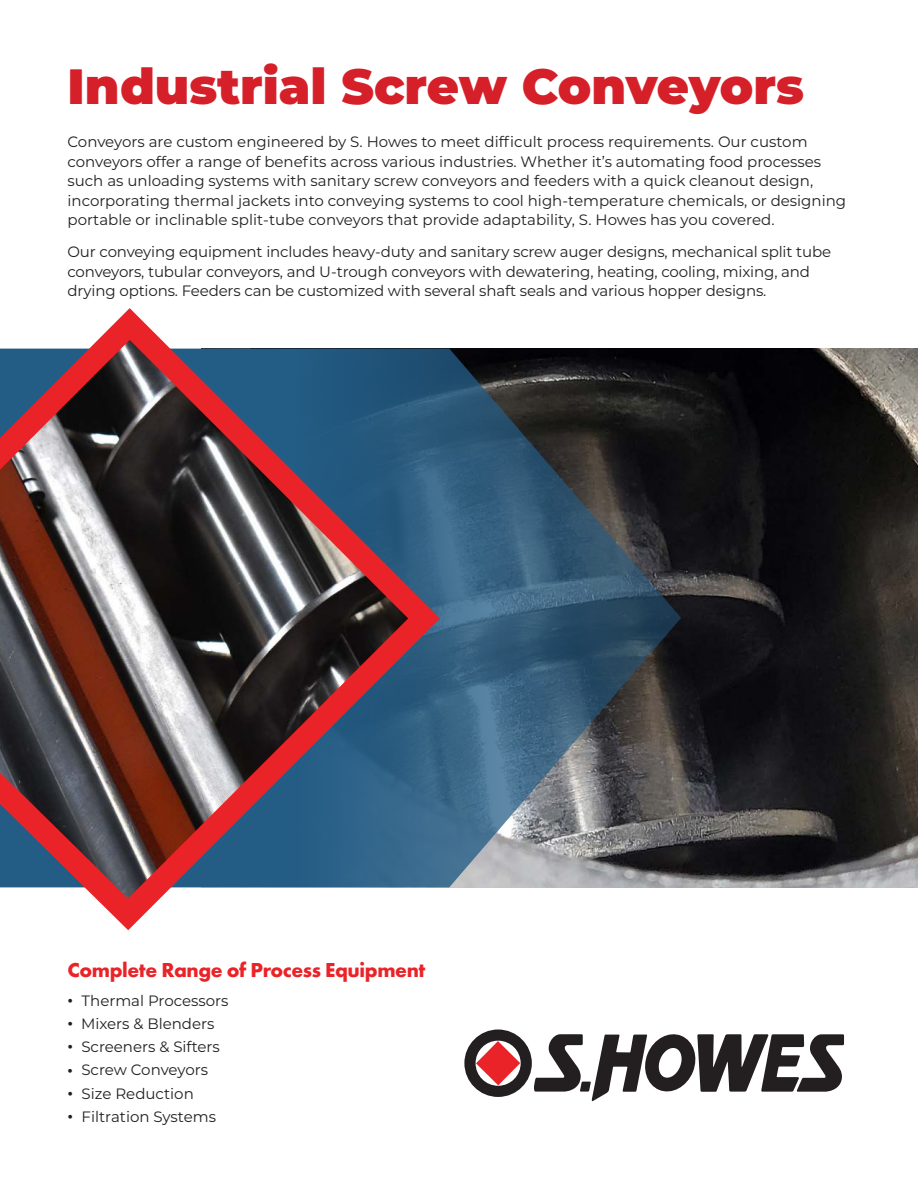
<style>
.page{position:relative;width:918px;height:1188px;background:#fff}
.page>*{position:absolute;margin:0;border:0;box-sizing:border-box;transform-origin:0 0}
.t1{font:900 49.5px "Montserrat";color:#d52029}
.t2{font:700 21px "Futura PT";letter-spacing:-.02em;color:#ea2328}
.t3{font:15px/19.5px "Montserrat";letter-spacing:-.005em;color:#231f20}
.s1{font-weight:700}
</style>
<div class="page">
<img style="left:681px;top:349px;width:237px;height:538px">
<svg style="left:456px;top:349px;width:225px;height:538px"></svg>
<svg style="left:464px;top:1030px;width:380px;height:72px"></svg>
<svg style="left:0;top:308px;width:456px;height:623px"></svg>
<h1 class="t1" style="left:68px;top:63px;width:738px">Industrial Screw Conveyors</h1>
<p class="t3" style="left:68px;top:133px;width:780px">Conveyors are custom engineered by S. Howes to meet difficult process requirements. Our custom conveyors offer a range of benefits across various industries. Whether it’s automating food processes such as unloading systems with sanitary screw conveyors and feeders with a quick cleanout design, incorporating thermal jackets into conveying systems to cool high-temperature chemicals, or designing portable or inclinable split-tube conveyors that provide adaptability, S. Howes has you covered.</p>
<p class="t3" style="left:68px;top:243px;width:765px">Our conveying equipment includes heavy-duty and sanitary screw auger designs, mechanical split tube conveyors, tubular conveyors, and U-trough conveyors with dewatering, heating, cooling, mixing, and drying options. Feeders can be customized with several shaft seals and various hopper designs.</p>
<h2 class="t2" style="left:68px;top:961px;width:359px">Complete Range of Process Equipment</h2>
<p class="t3" style="left:68px;top:991px;width:163px"><span class="s1">•</span> Thermal Processors</p>
<p class="t3" style="left:68px;top:1014px;width:148px"><span class="s1">•</span> Mixers &amp; Blenders</p>
<p class="t3" style="left:68px;top:1037px;width:154px"><span class="s1">•</span> Screeners &amp; Sifters</p>
<p class="t3" style="left:68px;top:1061px;width:142px"><span class="s1">•</span> Screw Conveyors</p>
<p class="t3" style="left:68px;top:1084px;width:128px"><span class="s1">•</span> Size Reduction</p>
<p class="t3" style="left:68px;top:1107px;width:150px"><span class="s1">•</span> Filtration Systems</p>
</div>
